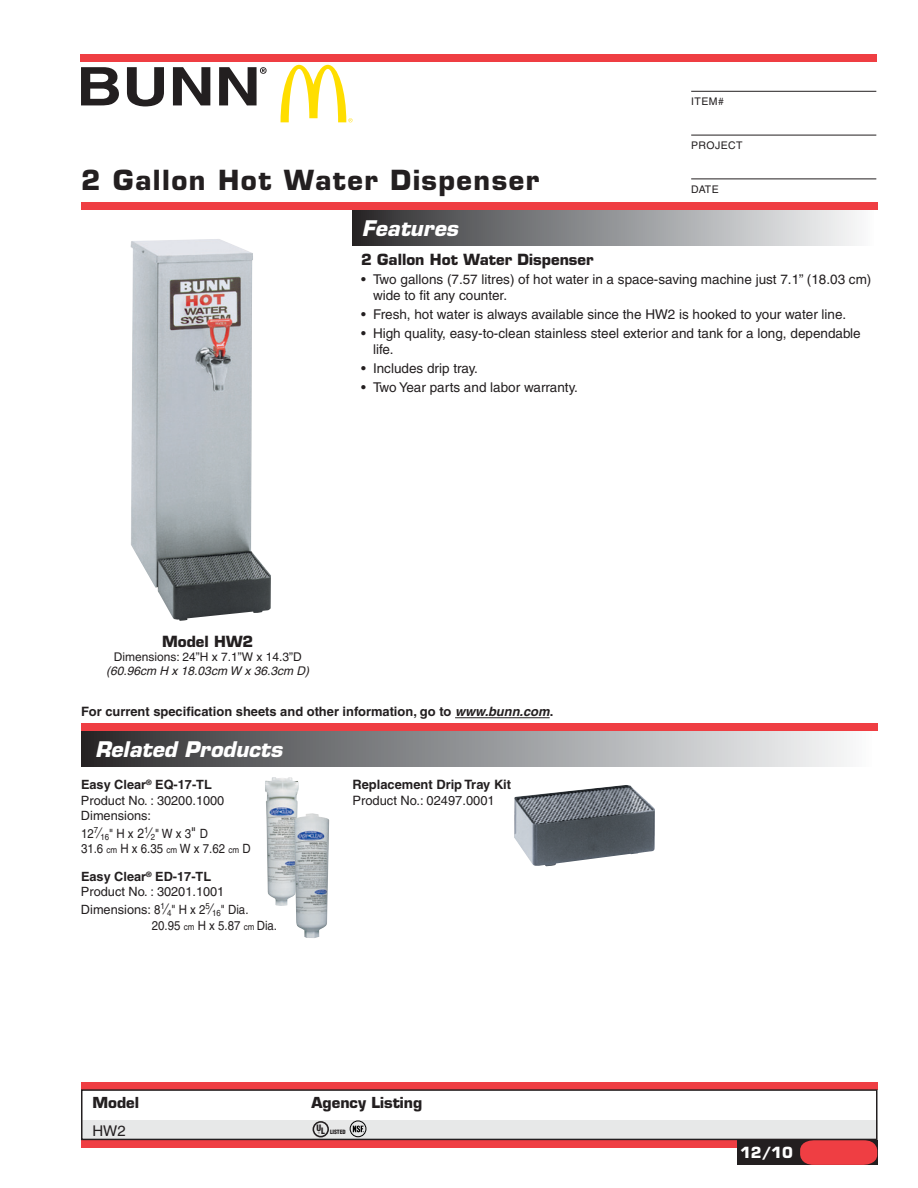
<style>
.page{position:relative;width:918px;height:1188px;background:#fff}
.page>*{position:absolute;margin:0;border:0;box-sizing:border-box;transform-origin:0 0}
.t1{font:700 27px "Eurostile";letter-spacing:.055em;color:#231f20}
.t2{font:italic 700 21px "Eurostile";color:#fff}
.t3{font:700 15px "Eurostile";color:#231f20}
.t4{font:700 15px "Eurostile";color:#fff}
.t5{font:700 14.85px "Eurostile";color:#231f20}
.t6{font:14.85px "Helvetica";color:#231f20}
.t7{font:13.5px/16.2px "Helvetica";color:#231f20}
.t8{font:700 12.9px "Helvetica";color:#231f20}
.t9{font:12.9px "Helvetica";color:#231f20}
.t10{font:12.75px/15.3px "Helvetica";color:#231f20}
.t11{font:12.75px/15.3px "Helvetica";color:#231f20;scale:.9 1}
.t12{font:12px "Helvetica";color:#231f20}
.t13{font:italic 12px "Helvetica";color:#231f20}
.t14{font:10.5px "Helvetica";letter-spacing:.04em;color:#231f20}
.t15{font:900 condensed 5.7px "Helvetica";letter-spacing:-.01em;color:#231f20}
.s1{font-style:italic}
.s2{font-weight:700}
.s3{font-size:15px}
.s4{font-size:13.5px}
.s5{font-size:9px}
.s6{font-size:8.7px}
</style>
<div class="page">
<div style="left:81px;top:1140px;width:661px;height:8px;background:#ef3e43"></div>
<div style="left:737px;top:1140px;width:141px;height:25px;background:#231f20"></div>
<div style="left:352px;top:210px;width:526px;height:35px;background:linear-gradient(to right,#2d2d2f,#fcfeff)"></div>
<div style="left:81px;top:731px;width:797px;height:36px;background:linear-gradient(to right,#2d2d30,#fcfeff)"></div>
<div style="left:81px;top:202px;width:797px;height:8px;background:#ef3e43"></div>
<svg style="left:81px;top:67px;width:38px;height:38px"></svg>
<svg style="left:127px;top:67px;width:37px;height:39px"></svg>
<svg style="left:173px;top:67px;width:37px;height:38px"></svg>
<svg style="left:219px;top:67px;width:48px;height:38px"></svg>
<div style="left:80px;top:54px;width:796px;height:8px;background:#ef3e43"></div>
<hr style="left:691px;top:91px;width:185px;height:1px;background:#231f20">
<hr style="left:691px;top:135px;width:185px;height:1px;background:#231f20">
<hr style="left:691px;top:179px;width:185px;height:1px;background:#231f20">
<div style="left:81px;top:724px;width:797px;height:7px;background:#ef3e43"></div>
<hr style="left:455px;top:717px;width:95px;height:1px;background:#231f20">
<svg style="left:800px;top:1140px;width:77px;height:25px;background:#df3b40"></svg>
<div style="left:81px;top:1120px;width:797px;height:19px;background:#e7e8e8"></div>
<div style="left:81px;top:1083px;width:797px;height:7px;background:#ef3e43"></div>
<div style="left:81px;top:1089px;width:796px;height:51px;border:1px solid #231f20"></div>
<img style="left:130px;top:239px;width:141px;height:382px">
<img style="left:265px;top:777px;width:34px;height:129px">
<img style="left:294px;top:813px;width:35px;height:125px">
<div style="left:313px;top:1121px;width:16px;height:16px;border:2px solid #231f20;border-radius:50%"></div>
<div style="left:350px;top:1121px;width:16px;height:16px;border:1px solid #000;border-radius:50%"></div>
<svg style="left:353px;top:1126px;width:11px;height:6px"></svg>
<img style="left:514px;top:785px;width:141px;height:81px">
<svg style="left:281px;top:65px;width:71px;height:57px"></svg>
<h1 class="t1" style="left:81px;top:163px;width:460px">2 Gallon Hot Water Dispenser</h1>
<h2 class="t2" style="left:362px;top:215px;width:98px">Features</h2>
<p class="t14" style="left:691px;top:95px;width:34px">Item#</p>
<p class="t14" style="left:691px;top:139px;width:53px">Project</p>
<p class="t14" style="left:691px;top:183px;width:29px">Date</p>
<p class="t3" style="left:361px;top:250px;width:234px">2 Gallon Hot Water Dispenser</p>
<p class="t7" style="left:373px;top:271px;width:500px;text-indent:-12px">• Two gallons (7.57 litres) of hot water in a space-saving machine just 7.1” (18.03 cm) wide to fit any counter.</p>
<p class="t7" style="left:361px;top:306px;width:487px">• Fresh, hot water is always available since the HW2 is hooked to your water line.</p>
<p class="t7" style="left:373px;top:325px;width:489px;text-indent:-12px">• High quality, easy-to-clean stainless steel exterior and tank for a long, dependable life.</p>
<p class="t7" style="left:361px;top:360px;width:118px">• Includes drip tray.</p>
<p class="t7" style="left:361px;top:379px;width:218px">• Two Year parts and labor warranty.</p>
<p class="t3" style="left:162px;top:632px;width:93px">Model HW2</p>
<p class="t12" style="left:114px;top:650px;width:190px">Dimensions: 24”H x 7.1”W x 14.3”D</p>
<p class="t13" style="left:106px;top:664px;width:204px">(60.96cm H x 18.03cm W x 36.3cm D)</p>
<p class="t8" style="left:81px;top:704px;width:474px">For current specification sheets and other information, go to <span class="s1">www.bunn.com</span>.</p>
<h2 class="t2" style="left:95px;top:736px;width:189px">Related Products</h2>
<p class="t10" style="left:81px;top:777px;width:145px"><span class="s2">Easy Clear</span><sup>®</sup> <span class="s2">EQ-17-TL<br></span>Product No. : 30200.1000<br>Dimensions:</p>
<p class="t11" style="left:81px;top:826px;width:190px">12<sup>7</sup><span class="s3">⁄</span><sub>16</sub>" H x <span class="s4">2</span><sup>1</sup><span class="s3">⁄</span><sub>2</sub>" W x 3<span class="s3">"</span> D<br>31.6 <span class="s5">cm</span> H x 6.35 <span class="s5">cm</span> W x 7.62 <span class="s5">cm</span> D</p>
<p class="t10" style="left:81px;top:869px;width:145px"><span class="s2">Easy Clear</span><sup>®</sup> <span class="s2">ED-17-TL<br></span>Product No. : 30201.1001</p>
<p class="t10" style="left:152px;top:902px;width:127px;text-indent:-71px">Dimensions: 8<sup>1</sup><span class="s3">⁄</span><sub>4</sub>" H x 2<sup>5</sup><span class="s3">⁄</span><sub>16</sub>" Dia.<br>20.95 <span class="s5">cm</span> H x 5.87 <span class="s5">cm</span> Dia.</p>
<p class="t8" style="left:352px;top:777px;width:160px">Replacement Drip Tray Kit</p>
<p class="t9" style="left:352px;top:793px;width:144px">Product No.: 02497.0001</p>
<p class="t5" style="left:92px;top:1094px;width:48px">Model</p>
<p class="t5" style="left:312px;top:1094px;width:112px">Agency Listing</p>
<p class="t6" style="left:92px;top:1122px;width:35px">HW2</p>
<p class="t15" style="left:316px;top:1128px;width:31px"><sup>U</sup><span class="s6">L</span> LISTED</p>
<p class="t4" style="left:740px;top:1143px;width:54px">12/10</p>
</div>
